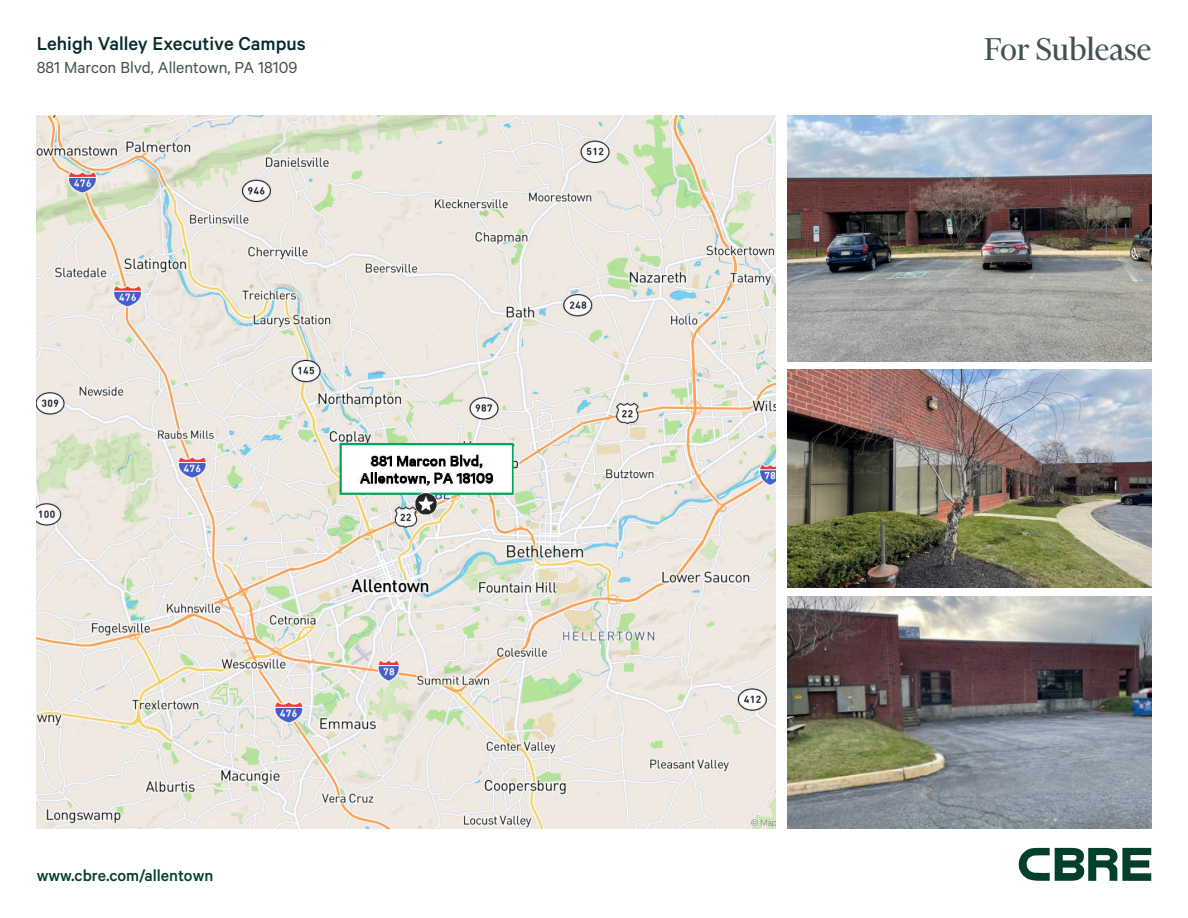
<style>
.page{position:relative;width:1188px;height:918px;background:#fff}
.page>*{position:absolute;margin:0;border:0;box-sizing:border-box;transform-origin:0 0}
.t1{font:36px "Financier Display";color:#415255}
.t2{font:500 21px "Calibre";color:#05292c}
.t3{font:18px "Calibre";color:#415255}
.Bullet_Heading{font:500 18px "Calibre";color:#023f2c}
</style>
<div class="page">
<svg style="left:1019px;top:848px;width:132px;height:33px"></svg>
<img style="left:37px;top:115px;width:739px;height:713px">
<img style="left:788px;top:115px;width:363px;height:247px">
<img style="left:788px;top:370px;width:363px;height:218px">
<img style="left:788px;top:596px;width:363px;height:232px">
<p class="t2" style="left:37px;top:32px;width:271px">Lehigh Valley Executive Campus</p>
<p class="t3" style="left:37px;top:57px;width:262px">881 Marcon Blvd, Allentown, PA 18109</p>
<p class="Bullet_Heading" style="left:37px;top:865px;width:178px">www.cbre.com/allentown</p>
<p class="t1" style="left:984px;top:30px;width:169px">For Sublease</p>
</div>
